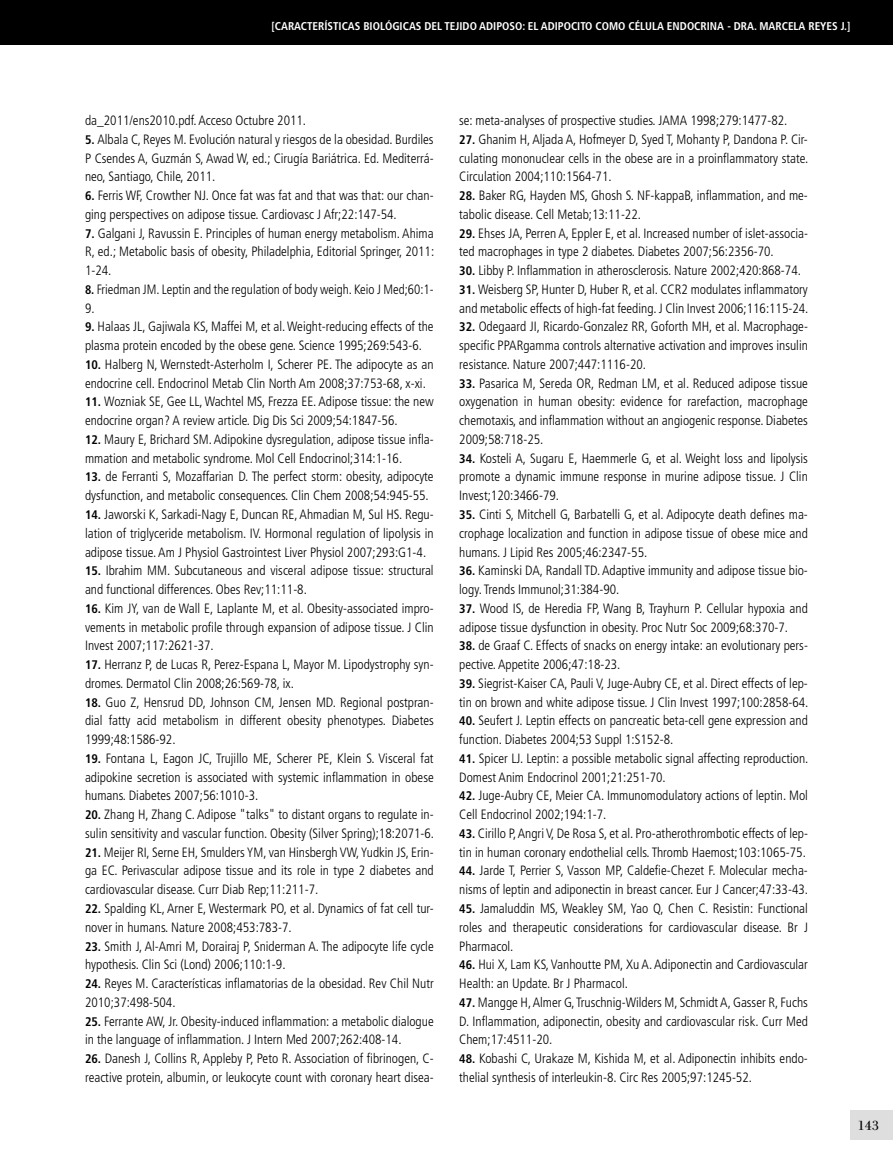
<style>
.page{position:relative;width:893px;height:1170px;background:#fff}
.page>*{position:absolute;margin:0;border:0;box-sizing:border-box;transform-origin:0 0}
.t1{font:19.5px "Filosofia Grand Caps";color:#000;scale:1.1 1}
.t2{font:300 condensed 13.5px/18.8px "Frutiger";color:#000}
.t3{font:700 condensed 11.25px "Frutiger";color:#fff}
.s1{font-weight:700;font-size:12.45px}
</style>
<div class="page">
<div style="left:850px;top:1110px;width:43px;height:30px;background:#dfdedf"></div>
<div style="left:0;top:0;width:893px;height:44px;background:#000"></div>
<p class="t3" style="left:272px;top:19px;width:17px">[CARACTERÍSTICAS</p>
<p class="t3" style="left:363px;top:19px;width:7px">BIOL</p>
<p class="t3" style="left:385px;top:19px;width:14px">ÓGICAS</p>
<p class="t3" style="left:424px;top:19px;width:7px">DEL</p>
<p class="t3" style="left:444px;top:19px;width:7px">TEJIDO</p>
<p class="t3" style="left:479px;top:19px;width:8px">ADIPOSO</p>
<p class="t3" style="left:522px;top:19px;width:26px">: EL ADIPOCITO</p>
<p class="t3" style="left:595px;top:19px;width:9px">COMO</p>
<p class="t3" style="left:628px;top:19px;width:7px">CÉLULA</p>
<p class="t3" style="left:667px;top:19px;width:8px">ENDOCRINA</p>
<p class="t3" style="left:727px;top:19px;width:49px">- DRA. MARCELA</p>
<p class="t3" style="left:808px;top:19px;width:13px">REYES</p>
<p class="t3" style="left:841px;top:19px;width:11px">J.]</p>
<p class="t2" style="left:85px;top:111px;width:223px">da_2011/ens2010.pdf. Acceso Octubre 2011.</p>
<p class="t2" style="left:85px;top:130px;width:350px;text-align:justify"><span class="s1">5.</span> Albala C, Reyes M. Evolución natural y riesgos de la obesidad. Burdiles P Csendes A, Guzmán S, Awad W, ed.; Cirugía Bariátrica. Ed. Mediterrá&shy;neo, Santiago, Chile, 2011.</p>
<p class="t2" style="left:85px;top:186px;width:350px"><span class="s1">6.</span> Ferris WF, Crowther NJ. Once fat was fat and that was that: our chan&shy;ging perspectives on adipose tissue. Cardiovasc J Afr;22:147-54.</p>
<p class="t2" style="left:85px;top:224px;width:351px;text-align:justify"><span class="s1">7.</span> Galgani J, Ravussin E. Principles of human energy metabolism. Ahima R, ed.; Metabolic basis of obesity, Philadelphia, Editorial Springer, 2011:<br>1-24.</p>
<p class="t2" style="left:85px;top:280px;width:350px"><span class="s1">8.</span> Friedman JM. Leptin and the regulation of body weigh. Keio J Med;60:1-<br>9.</p>
<p class="t2" style="left:85px;top:317px;width:350px"><span class="s1">9.</span> Halaas JL, Gajiwala KS, Maffei M, et al. Weight-reducing effects of the plasma protein encoded by the obese gene. Science 1995;269:543-6.</p>
<p class="t2" style="left:85px;top:355px;width:350px"><span class="s1">10.</span> Halberg N, Wernstedt-Asterholm I, Scherer PE. The adipocyte as an endocrine cell. Endocrinol Metab Clin North Am 2008;37:753-68, x-xi.</p>
<p class="t2" style="left:85px;top:392px;width:350px"><span class="s1">11.</span> Wozniak SE, Gee LL, Wachtel MS, Frezza EE. Adipose tissue: the new endocrine organ? A review article. Dig Dis Sci 2009;54:1847-56.</p>
<p class="t2" style="left:85px;top:430px;width:350px"><span class="s1">12.</span> Maury E, Brichard SM. Adipokine dysregulation, adipose tissue infla&shy;mmation and metabolic syndrome. Mol Cell Endocrinol;314:1-16.</p>
<p class="t2" style="left:85px;top:467px;width:350px"><span class="s1">13.</span> de Ferranti S, Mozaffarian D. The perfect storm: obesity, adipocyte dysfunction, and metabolic consequences. Clin Chem 2008;54:945-55.</p>
<p class="t2" style="left:85px;top:505px;width:350px;text-align:justify"><span class="s1">14.</span> Jaworski K, Sarkadi-Nagy E, Duncan RE, Ahmadian M, Sul HS. Regu&shy;lation of triglyceride metabolism. IV. Hormonal regulation of lipolysis in adipose tissue. Am J Physiol Gastrointest Liver Physiol 2007;293:G1-4.</p>
<p class="t2" style="left:85px;top:561px;width:350px"><span class="s1">15.</span> Ibrahim MM. Subcutaneous and visceral adipose tissue: structural and functional differences. Obes Rev;11:11-8.</p>
<p class="t2" style="left:85px;top:599px;width:350px;text-align:justify"><span class="s1">16.</span> Kim JY, van de Wall E, Laplante M, et al. Obesity-associated impro&shy;vements in metabolic profile through expansion of adipose tissue. J Clin Invest 2007;117:2621-37.</p>
<p class="t2" style="left:85px;top:655px;width:350px"><span class="s1">17.</span> Herranz P, de Lucas R, Perez-Espana L, Mayor M. Lipodystrophy syn&shy;dromes. Dermatol Clin 2008;26:569-78, ix.</p>
<p class="t2" style="left:85px;top:692px;width:350px;text-align:justify"><span class="s1">18.</span> Guo Z, Hensrud DD, Johnson CM, Jensen MD. Regional postpran&shy;dial fatty acid metabolism in different obesity phenotypes. Diabetes 1999;48:1586-92.</p>
<p class="t2" style="left:85px;top:749px;width:350px;text-align:justify"><span class="s1">19.</span> Fontana L, Eagon JC, Trujillo ME, Scherer PE, Klein S. Visceral fat adipokine secretion is associated with systemic inflammation in obese humans. Diabetes 2007;56:1010-3.</p>
<p class="t2" style="left:85px;top:805px;width:351px"><span class="s1">20.</span> Zhang H, Zhang C. Adipose "talks" to distant organs to regulate in&shy;sulin sensitivity and vascular function. Obesity (Silver Spring);18:2071-6.</p>
<p class="t2" style="left:85px;top:842px;width:350px;text-align:justify"><span class="s1">21.</span> Meijer RI, Serne EH, Smulders YM, van Hinsbergh VW, Yudkin JS, Erin&shy;ga EC. Perivascular adipose tissue and its role in type 2 diabetes and cardiovascular disease. Curr Diab Rep;11:211-7.</p>
<p class="t2" style="left:85px;top:899px;width:350px"><span class="s1">22.</span> Spalding KL, Arner E, Westermark PO, et al. Dynamics of fat cell tur&shy;nover in humans. Nature 2008;453:783-7.</p>
<p class="t2" style="left:85px;top:936px;width:350px"><span class="s1">23.</span> Smith J, Al-Amri M, Dorairaj P, Sniderman A. The adipocyte life cycle hypothesis. Clin Sci (Lond) 2006;110:1-9.</p>
<p class="t2" style="left:85px;top:974px;width:350px"><span class="s1">24.</span> Reyes M. Características inflamatorias de la obesidad. Rev Chil Nutr<br>2010;37:498-504.</p>
<p class="t2" style="left:85px;top:1011px;width:350px"><span class="s1">25.</span> Ferrante AW, Jr. Obesity-induced inflammation: a metabolic dialogue in the language of inflammation. J Intern Med 2007;262:408-14.</p>
<p class="t2" style="left:85px;top:1049px;width:350px"><span class="s1">26.</span> Danesh J, Collins R, Appleby P, Peto R. Association of fibrinogen, C&shy;reactive protein, albumin, or leukocyte count with coronary heart disea-</p>
<p class="t2" style="left:459px;top:111px;width:330px">se: meta-analyses of prospective studies. JAMA 1998;279:1477-82.</p>
<p class="t2" style="left:459px;top:130px;width:351px;text-align:justify"><span class="s1">27.</span> Ghanim H, Aljada A, Hofmeyer D, Syed T, Mohanty P, Dandona P. Cir&shy;culating mononuclear cells in the obese are in a proinflammatory state.<br>Circulation 2004;110:1564-71.</p>
<p class="t2" style="left:459px;top:186px;width:350px"><span class="s1">28.</span> Baker RG, Hayden MS, Ghosh S. NF-kappaB, inflammation, and me&shy;tabolic disease. Cell Metab;13:11-22.</p>
<p class="t2" style="left:459px;top:224px;width:350px"><span class="s1">29.</span> Ehses JA, Perren A, Eppler E, et al. Increased number of islet-associa&shy;ted macrophages in type 2 diabetes. Diabetes 2007;56:2356-70.</p>
<p class="t2" style="left:459px;top:261px;width:343px"><span class="s1">30.</span> Libby P. Inflammation in atherosclerosis. Nature 2002;420:868-74.</p>
<p class="t2" style="left:459px;top:280px;width:351px"><span class="s1">31.</span> Weisberg SP, Hunter D, Huber R, et al. CCR2 modulates inflammatory and metabolic effects of high-fat feeding. J Clin Invest 2006;116:115-24.</p>
<p class="t2" style="left:459px;top:317px;width:350px;text-align:justify"><span class="s1">32.</span> Odegaard JI, Ricardo-Gonzalez RR, Goforth MH, et al. Macrophage&shy;specific PPARgamma controls alternative activation and improves insulin resistance. Nature 2007;447:1116-20.</p>
<p class="t2" style="left:459px;top:374px;width:350px;text-align:justify"><span class="s1">33.</span> Pasarica M, Sereda OR, Redman LM, et al. Reduced adipose tissue oxygenation in human obesity: evidence for rarefaction, macrophage chemotaxis, and inflammation without an angiogenic response. Diabetes 2009;58:718-25.</p>
<p class="t2" style="left:459px;top:449px;width:350px;text-align:justify"><span class="s1">34.</span> Kosteli A, Sugaru E, Haemmerle G, et al. Weight loss and lipolysis promote a dynamic immune response in murine adipose tissue. J Clin Invest;120:3466-79.</p>
<p class="t2" style="left:459px;top:505px;width:350px;text-align:justify"><span class="s1">35.</span> Cinti S, Mitchell G, Barbatelli G, et al. Adipocyte death defines ma&shy;crophage localization and function in adipose tissue of obese mice and humans. J Lipid Res 2005;46:2347-55.</p>
<p class="t2" style="left:459px;top:561px;width:350px"><span class="s1">36.</span> Kaminski DA, Randall TD. Adaptive immunity and adipose tissue bio&shy;logy. Trends Immunol;31:384-90.</p>
<p class="t2" style="left:459px;top:599px;width:350px"><span class="s1">37.</span> Wood IS, de Heredia FP, Wang B, Trayhurn P. Cellular hypoxia and adipose tissue dysfunction in obesity. Proc Nutr Soc 2009;68:370-7.</p>
<p class="t2" style="left:459px;top:636px;width:350px"><span class="s1">38.</span> de Graaf C. Effects of snacks on energy intake: an evolutionary pers&shy;pective. Appetite 2006;47:18-23.</p>
<p class="t2" style="left:459px;top:674px;width:351px"><span class="s1">39.</span> Siegrist-Kaiser CA, Pauli V, Juge-Aubry CE, et al. Direct effects of lep&shy;tin on brown and white adipose tissue. J Clin Invest 1997;100:2858-64.</p>
<p class="t2" style="left:459px;top:711px;width:350px"><span class="s1">40.</span> Seufert J. Leptin effects on pancreatic beta-cell gene expression and function. Diabetes 2004;53 Suppl 1:S152-8.</p>
<p class="t2" style="left:459px;top:749px;width:351px"><span class="s1">41.</span> Spicer LJ. Leptin: a possible metabolic signal affecting reproduction.<br>Domest Anim Endocrinol 2001;21:251-70.</p>
<p class="t2" style="left:459px;top:786px;width:350px"><span class="s1">42.</span> Juge-Aubry CE, Meier CA. Immunomodulatory actions of leptin. Mol<br>Cell Endocrinol 2002;194:1-7.</p>
<p class="t2" style="left:459px;top:824px;width:350px"><span class="s1">43.</span> Cirillo P, Angri V, De Rosa S, et al. Pro-atherothrombotic effects of lep&shy;tin in human coronary endothelial cells. Thromb Haemost;103:1065-75.</p>
<p class="t2" style="left:459px;top:861px;width:350px"><span class="s1">44.</span> Jarde T, Perrier S, Vasson MP, Caldefie-Chezet F. Molecular mecha&shy;nisms of leptin and adiponectin in breast cancer. Eur J Cancer;47:33-43.</p>
<p class="t2" style="left:459px;top:899px;width:350px;text-align:justify"><span class="s1">45.</span> Jamaluddin MS, Weakley SM, Yao Q, Chen C. Resistin: Functional roles and therapeutic considerations for cardiovascular disease. Br J Pharmacol.</p>
<p class="t2" style="left:459px;top:955px;width:350px"><span class="s1">46.</span> Hui X, Lam KS, Vanhoutte PM, Xu A. Adiponectin and Cardiovascular<br>Health: an Update. Br J Pharmacol.</p>
<p class="t2" style="left:459px;top:992px;width:350px;text-align:justify"><span class="s1">47.</span> Mangge H, Almer G, Truschnig-Wilders M, Schmidt A, Gasser R, Fuchs D. Inflammation, adiponectin, obesity and cardiovascular risk. Curr Med Chem;17:4511-20.</p>
<p class="t2" style="left:459px;top:1049px;width:350px"><span class="s1">48.</span> Kobashi C, Urakaze M, Kishida M, et al. Adiponectin inhibits endo&shy;thelial synthesis of interleukin-8. Circ Res 2005;97:1245-52.</p>
<h1 class="t1" style="left:857px;top:1113px;width:22px">143</h1>
</div>
